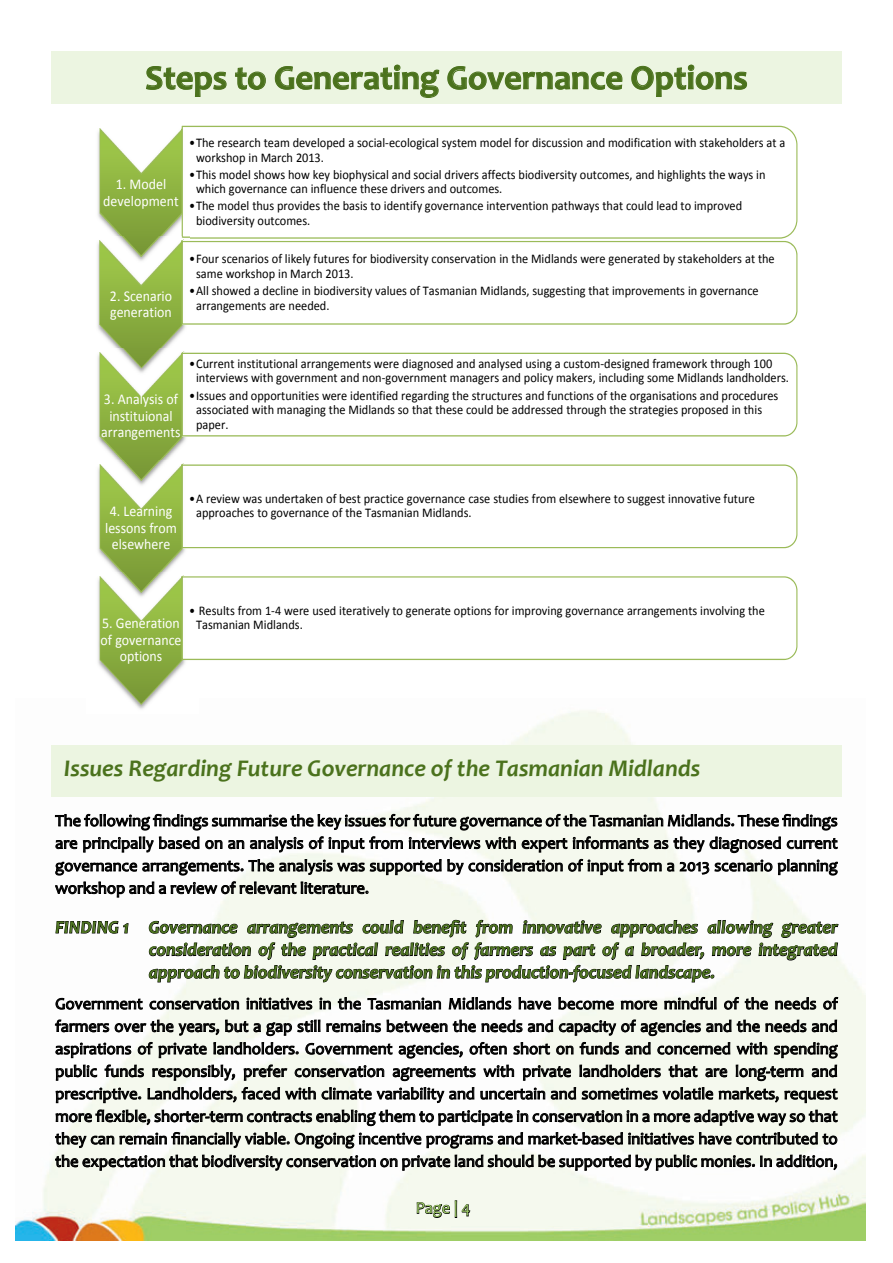
<style>
.page{position:relative;width:893px;height:1263px;background:#fff}
.page>*{position:absolute;margin:0;border:0;box-sizing:border-box;transform-origin:0 0}
.t1{font:700 34.5px "Candara";color:#4b721d}
.t2{font:italic 700 24px "Candara";color:#4b721d}
.t3{font:700 19.95px "Candara";color:#4f6228;scale:.93 1}
.t4{font:italic 700 18px/22.5px "Candara";color:#4b721d;text-align:justify}
.t5{font:16.5px/22.5px "Candara";color:#000;text-align:justify}
.t6{font:16.5px "Candara";color:#a0cf67}
.t7{font:15px/16.5px "Calibri";color:#fff;text-align:center;scale:.93 1}
.t8{font:13.35px/14.5px "Calibri";color:#000;scale:.93 1}
</style>
<div class="page">
<img style="left:16px;top:710px;width:849px;height:531px">
<svg style="left:416px;top:1200px;width:54px;height:18px"></svg>
<img style="left:98px;top:125px;width:95px;height:112px">
<svg style="left:182px;top:126px;width:616px;height:113px"></svg>
<img style="left:97px;top:237px;width:93px;height:112px">
<svg style="left:182px;top:241px;width:616px;height:84px"></svg>
<img style="left:97px;top:349px;width:98px;height:111px">
<svg style="left:182px;top:353px;width:616px;height:83px"></svg>
<img style="left:98px;top:460px;width:96px;height:112px">
<svg style="left:182px;top:464px;width:616px;height:84px"></svg>
<img style="left:86px;top:572px;width:113px;height:142px">
<svg style="left:182px;top:576px;width:616px;height:84px"></svg>
<svg style="left:55px;top:814px;width:783px;height:39px"></svg>
<svg style="left:55px;top:859px;width:783px;height:39px"></svg>
<svg style="left:55px;top:921px;width:74px;height:13px"></svg>
<svg style="left:149px;top:919px;width:690px;height:64px"></svg>
<svg style="left:55px;top:997px;width:88px;height:13px"></svg>
<svg style="left:149px;top:997px;width:90px;height:13px"></svg>
<svg style="left:246px;top:997px;width:67px;height:13px"></svg>
<svg style="left:319px;top:997px;width:12px;height:13px"></svg>
<svg style="left:338px;top:997px;width:23px;height:13px"></svg>
<svg style="left:367px;top:997px;width:74px;height:13px"></svg>
<svg style="left:448px;top:997px;width:64px;height:13px"></svg>
<svg style="left:518px;top:997px;width:33px;height:13px"></svg>
<svg style="left:558px;top:997px;width:56px;height:13px"></svg>
<svg style="left:621px;top:1000px;width:36px;height:10px"></svg>
<svg style="left:664px;top:997px;width:53px;height:13px"></svg>
<svg style="left:724px;top:997px;width:44px;height:13px"></svg>
<svg style="left:775px;top:997px;width:41px;height:13px"></svg>
<svg style="left:823px;top:997px;width:15px;height:13px"></svg>
<svg style="left:55px;top:1019px;width:498px;height:17px"></svg>
<svg style="left:559px;top:1019px;width:278px;height:17px"></svg>
<svg style="left:55px;top:1042px;width:783px;height:39px"></svg>
<svg style="left:55px;top:1087px;width:783px;height:16px"></svg>
<svg style="left:55px;top:1109px;width:783px;height:17px"></svg>
<svg style="left:55px;top:1132px;width:783px;height:39px"></svg>
<div style="left:51px;top:746px;width:791px;height:51px;background:#ecf5e1"></div>
<div style="left:51px;top:51px;width:791px;height:52px;background:#ecf5e1"></div>
<svg style="left:146px;top:66px;width:81px;height:31px"></svg>
<svg style="left:235px;top:67px;width:31px;height:23px"></svg>
<svg style="left:275px;top:64px;width:164px;height:34px"></svg>
<svg style="left:447px;top:66px;width:176px;height:24px"></svg>
<svg style="left:631px;top:64px;width:116px;height:33px"></svg>
<h1 class="t1" style="left:145px;top:56px;width:604px">Steps to Generating Governance Options</h1>
<h3 class="t3" style="left:132px;top:77px;width:67px">Figure 1</h3>
<h3 class="t3" style="left:247px;top:77px;width:583px">Process through which the two governance options were generated</h3>
<p class="t7" style="left:103px;top:176px;width:83px">1. Model development</p>
<p class="t7" style="left:110px;top:288px;width:68px;text-align:left">2. Scenario generation</p>
<p class="t8" style="left:196px;top:135px;width:635px;text-indent:-7px">•The research team developed a social‐ecological system model for discussion and modification with stakeholders at a workshop in March 2013.</p>
<p class="t8" style="left:196px;top:167px;width:614px;text-indent:-7px">•This model shows how key biophysical and social drivers affects biodiversity outcomes, and highlights the ways in which governance can influence these drivers and outcomes.</p>
<p class="t8" style="left:196px;top:199px;width:589px;text-indent:-7px">•The model thus provides the basis to identify governance intervention pathways that could lead to improved biodiversity outcomes.</p>
<p class="t8" style="left:196px;top:252px;width:624px;text-indent:-7px">•Four scenarios of likely futures for biodiversity conservation in the Midlands were generated by stakeholders at the same workshop in March 2013.</p>
<p class="t8" style="left:196px;top:283px;width:606px;text-indent:-7px">•All showed a decline in biodiversity values of Tasmanian Midlands, suggesting that improvements in governance arrangements are needed.</p>
<p class="t7" style="left:101px;top:391px;width:87px">3. Analysis of instituional arrangements</p>
<p class="t8" style="left:196px;top:356px;width:639px;text-indent:-7px">•Current institutional arrangements were diagnosed and analysed using a custom‐designed framework through 100 interviews with government and non‐government managers and policy makers, including some Midlands landholders.</p>
<p class="t8" style="left:196px;top:388px;width:628px;text-indent:-7px">•Issues and opportunities were identified regarding the structures and functions of the organisations and procedures associated with managing the Midlands so that these could be addressed through the strategies proposed in this paper.</p>
<p class="t7" style="left:105px;top:503px;width:79px">4. Learning lessons from elsewhere</p>
<p class="t8" style="left:196px;top:491px;width:602px;text-indent:-7px">•A review was undertaken of best practice governance case studies from elsewhere to suggest innovative future approaches to governance of the Tasmanian Midlands.</p>
<p class="t7" style="left:101px;top:615px;width:88px">5. Generation of governance options</p>
<p class="t8" style="left:196px;top:603px;width:613px;text-indent:-7px">• Results from 1‐4 were used iteratively to generate options for improving governance arrangements involving the<br>Tasmanian Midlands.</p>
<h2 class="t2" style="left:64px;top:753px;width:638px">Issues Regarding Future Governance of the Tasmanian Midlands</h2>
<p class="t5" style="left:55px;top:809px;width:784px">The following findings summarise the key issues for future governance of the Tasmanian Midlands. These findings are principally based on an analysis of input from interviews with expert informants as they diagnosed current governance arrangements. The analysis was supported by consideration of input from a 2013 scenario planning workshop and a review of relevant literature.</p>
<p class="t4" style="left:149px;top:916px;width:690px;text-indent:-94px">FINDING 1 Governance arrangements could benefit from innovative approaches allowing greater consideration of the practical realities of farmers as part of a broader, more integrated approach to biodiversity conservation in this production-focused landscape.</p>
<p class="t5" style="left:55px;top:992px;width:784px">Government conservation initiatives in the Tasmanian Midlands have become more mindful of the needs of farmers over the years, but a gap still remains between the needs and capacity of agencies and the needs and aspirations of private landholders. Government agencies, often short on funds and concerned with spending public funds responsibly, prefer conservation agreements with private landholders that are long-term and prescriptive. Landholders, faced with climate variability and uncertain and sometimes volatile markets, request more flexible, shorter-term contracts enabling them to participate in conservation in a more adaptive way so that they can remain financially viable. Ongoing incentive programs and market-based initiatives have contributed to the expectation that biodiversity conservation on private land should be supported by public monies. In addition,</p>
<p class="t6" style="left:416px;top:1197px;width:56px">Page | 4</p>
</div>
